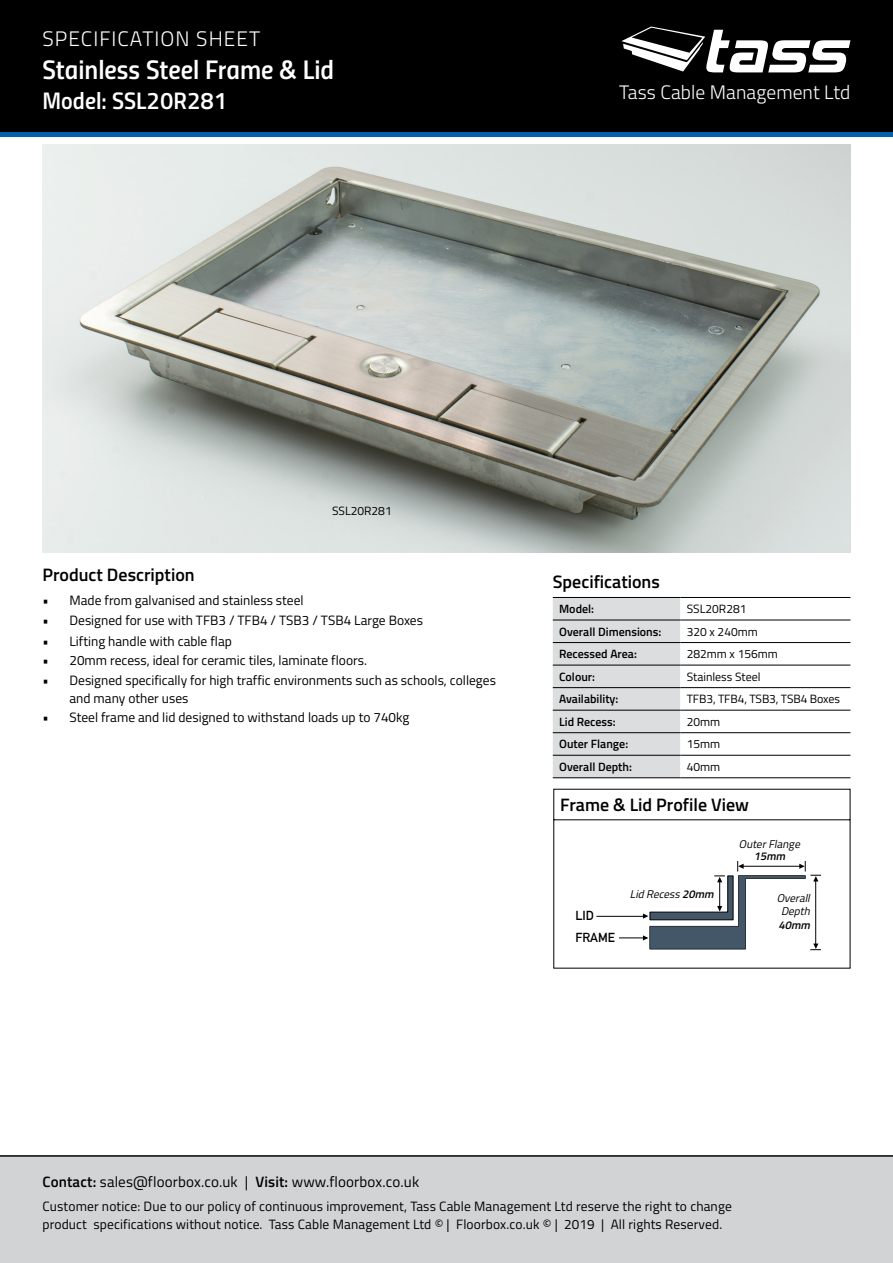
<style>
.page{position:relative;width:893px;height:1263px;background:#fff}
.page>*{position:absolute;margin:0;border:0;box-sizing:border-box;transform-origin:0 0}
.t1{font:27px "Titillium Semibold Upright";color:#fff}
.t2{font:24px "Titillium Semibold Upright";color:#fff}
.t3{font:300 21px "Titillium";letter-spacing:.05em;color:#fff}
.t4{font:300 19.5px "Titillium";letter-spacing:.005em;color:#fff}
.t5{font:600 18px "Titillium";color:#000}
.t6{font:15px "Titillium";letter-spacing:.01em;color:#000}
.t7{font:13.5px/18px "Titillium";color:#000}
.t8{font:700 12.75px "DIN Alternate";color:#000}
.t9{font:600 12px "Titillium";color:#000}
.t10{font:12px "Titillium";color:#000}
.t11{font:italic 11.25px/13.5px "Titillium";color:#000;text-align:center}
.t12{font:italic 600 11.25px "Titillium";color:#000}
.s1{font-weight:600}
</style>
<div class="page">
<div style="left:0;top:67px;width:893px;height:69px;background:#0061af"></div>
<div style="left:0;top:0;width:893px;height:132px;background:#000"></div>
<svg style="left:621px;top:26px;width:229px;height:46px"></svg>
<div style="left:0;top:1157px;width:893px;height:106px;background:#d1d3d4"></div>
<hr style="left:0;top:1155px;width:893px;height:2px;background:#000">
<svg style="left:553px;top:598px;width:297px;height:179px"></svg>
<hr style="left:680px;top:620px;width:170px;height:1px;background:#000">
<hr style="left:553px;top:642px;width:127px;height:1px;background:#000">
<hr style="left:680px;top:642px;width:170px;height:1px;background:#000">
<hr style="left:553px;top:665px;width:127px;height:1px;background:#000">
<hr style="left:680px;top:665px;width:170px;height:1px;background:#000">
<hr style="left:553px;top:687px;width:127px;height:1px;background:#000">
<hr style="left:680px;top:687px;width:170px;height:1px;background:#000">
<hr style="left:553px;top:710px;width:127px;height:1px;background:#000">
<hr style="left:680px;top:710px;width:170px;height:1px;background:#000">
<hr style="left:553px;top:732px;width:127px;height:1px;background:#000">
<hr style="left:680px;top:732px;width:170px;height:1px;background:#000">
<hr style="left:553px;top:755px;width:127px;height:1px;background:#000">
<hr style="left:680px;top:755px;width:170px;height:1px;background:#000">
<hr style="left:553px;top:777px;width:127px;height:1px;background:#000">
<hr style="left:680px;top:777px;width:170px;height:1px;background:#000">
<hr style="left:553px;top:620px;width:127px;height:1px;background:#000">
<hr style="left:553px;top:597px;width:127px;height:1px;background:#000">
<hr style="left:680px;top:597px;width:170px;height:1px;background:#000">
<img style="left:43px;top:145px;width:807px;height:408px">
<svg style="left:553px;top:788px;width:298px;height:181px"></svg>
<h3 class="t3" style="left:43px;top:23px;width:219px">SPECIFICATION SHEET</h3>
<h1 class="t1" style="left:43px;top:49px;width:293px">Stainless Steel Frame &amp; Lid</h1>
<h2 class="t2" style="left:43px;top:82px;width:186px">Model: SSL20R281</h2>
<h3 class="t4" style="left:619px;top:78px;width:233px">Tass Cable Management Ltd</h3>
<p class="t10" style="left:332px;top:502px;width:61px">SSL20R281</p>
<h3 class="t5" style="left:43px;top:561px;width:154px">Product Description</h3>
<p class="t7" style="left:43px;top:591px;width:263px">• Made from galvanised and stainless steel</p>
<p class="t7" style="left:43px;top:610px;width:382px">• Designed for use with TFB3 / TFB4 / TSB3 / TSB4 Large Boxes</p>
<p class="t7" style="left:43px;top:631px;width:191px">• Lifting handle with cable flap</p>
<p class="t7" style="left:43px;top:651px;width:326px">• 20mm recess, ideal for ceramic tiles, laminate floors.</p>
<p class="t7" style="left:70px;top:670px;width:428px;text-indent:-27px">• Designed specifically for high traffic environments such as schools, colleges and many other uses</p>
<p class="t7" style="left:43px;top:708px;width:368px">• Steel frame and lid designed to withstand loads up to 740kg</p>
<h3 class="t5" style="left:553px;top:568px;width:109px">Specifications</h3>
<p class="t9" style="left:559px;top:600px;width:36px">Model:</p>
<p class="t10" style="left:687px;top:600px;width:61px">SSL20R281</p>
<p class="t9" style="left:559px;top:622px;width:104px">Overall Dimensions:</p>
<p class="t10" style="left:687px;top:623px;width:73px">320 x 240mm</p>
<p class="t9" style="left:559px;top:645px;width:79px">Recessed Area:</p>
<p class="t10" style="left:687px;top:645px;width:93px">282mm x 156mm</p>
<p class="t9" style="left:559px;top:668px;width:37px">Colour:</p>
<p class="t10" style="left:687px;top:668px;width:75px">Stainless Steel</p>
<p class="t9" style="left:559px;top:690px;width:61px">Availability:</p>
<p class="t10" style="left:687px;top:690px;width:155px">TFB3, TFB4, TSB3, TSB4 Boxes</p>
<p class="t9" style="left:559px;top:713px;width:58px">Lid Recess:</p>
<p class="t10" style="left:687px;top:713px;width:35px">20mm</p>
<p class="t9" style="left:559px;top:735px;width:71px">Outer Flange:</p>
<p class="t10" style="left:687px;top:735px;width:35px">15mm</p>
<p class="t9" style="left:559px;top:758px;width:74px">Overall Depth:</p>
<p class="t10" style="left:687px;top:758px;width:35px">40mm</p>
<h3 class="t5" style="left:560px;top:791px;width:190px">Frame &amp; Lid Profile View</h3>
<p class="t8" style="left:575px;top:906px;width:20px">LID</p>
<p class="t8" style="left:575px;top:928px;width:41px">FRAME</p>
<p class="t11" style="left:630px;top:886px;width:89px">LidRecess<span class="s1">20mm</span></p>
<p class="t11" style="left:739px;top:836px;width:65px">OuterFlange</p>
<p class="t12" style="left:754px;top:847px;width:36px">15mm</p>
<p class="t11" style="left:777px;top:891px;width:38px">Overall<br>Depth</p>
<p class="t12" style="left:778px;top:916px;width:36px">40mm</p>
<p class="t6" style="left:43px;top:1171px;width:378px"><span class="s1">Contact:</span> sales@floorbox.co.uk | <span class="s1">Visit:</span> www.floorbox.co.uk</p>
<p class="t7" style="left:43px;top:1196px;width:691px">Customer notice: Due to our policy of continuous improvement, Tass Cable Management Ltd reserve the right to change product specifications without notice. Tass Cable Management Ltd © | Floorbox.co.uk © | 2019 | All rights Reserved.</p>
</div>
